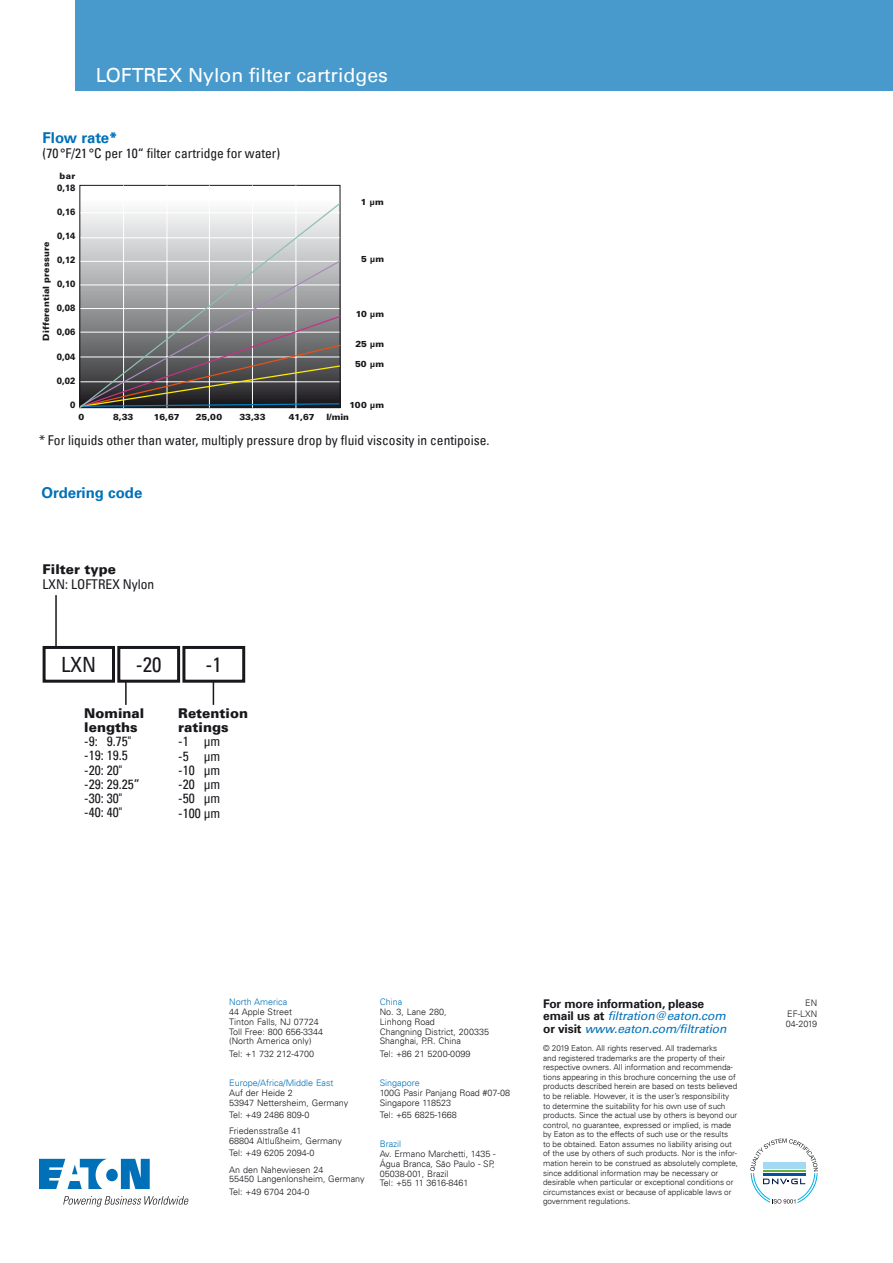
<style>
.page{position:relative;width:893px;height:1263px;background:#fff}
.page>*{position:absolute;margin:0;border:0;box-sizing:border-box;transform-origin:0 0}
.t1{font:condensed 21px "Univers LT";color:#1a171c}
.t2{font:19.5px "Univers LT";color:#fff}
.t3{font:700 15px "Univers LT";color:#0071b9}
.t4{font:condensed 13.5px/14.2px "Univers LT";color:#1a171c}
.t5{font:900 13.5px/14.2px "Univers LT";color:#1a171c}
.t6{font:700 12px/12px "Univers LT";letter-spacing:-.01em;color:#1a171c}
.t7{font:italic 12px "Univers LT";letter-spacing:-.01em;color:#0071b9}
.t8{font:900 9.15px "Univers LT";letter-spacing:-.025em;color:#1a171c;scale:.88 1}
.t9{font:300 9px/9.8px "Univers LT";color:#1a171c}
.t10{font:300 9px "Univers LT";color:#0071b9}
.t11{font:900 8.7px "Univers LT";letter-spacing:.01em;color:#1a171c}
.t12{font:300 8.25px/9.6px "Univers LT";letter-spacing:-.005em;color:#1a171c}
.s1{font-weight:900}
.s2{font-weight:400;font-style:italic;color:#0071b9}
.s3{font-weight:700;font-style:normal;color:#1a171c}
</style>
<div class="page">
<hr style="left:125px;top:681px;width:2px;height:24px;background:#1a171c">
<hr style="left:55px;top:595px;width:2px;height:51px;background:#1a171c">
<div style="left:43px;top:646px;width:72px;height:37px;border:3px solid #1a171c"></div>
<div style="left:117px;top:646px;width:63px;height:37px;border:3px solid #1a171c"></div>
<div style="left:182px;top:646px;width:63px;height:37px;border:3px solid #1a171c"></div>
<svg style="left:213px;top:681px;width:1px;height:24px"></svg>
<svg style="left:79px;top:202px;width:262px;height:207px;background:#9b9b9b"></svg>
<svg style="left:750px;top:1138px;width:68px;height:65px"></svg>
<svg style="left:39px;top:1159px;width:111px;height:30px"></svg>
<svg style="left:63px;top:1196px;width:126px;height:11px"></svg>
<div style="left:75px;top:0;width:818px;height:91px;background:#4899cc"></div>
<h2 class="t2" style="left:96px;top:64px;width:294px">LOFTREX Nylon filter cartridges</h2>
<h3 class="t3" style="left:43px;top:129px;width:76px">Flow rate<span class="s1">*</span></h3>
<h3 class="t4" style="left:43px;top:146px;width:239px">(70 °F/21 °C per 10“ filter cartridge for water)</h3>
<p class="t11" style="left:60px;top:170px;width:17px">bar</p>
<p class="t8" style="left:57px;top:182px;width:22px">0,18</p>
<p class="t8" style="left:57px;top:206px;width:22px">0,16</p>
<p class="t8" style="left:57px;top:230px;width:22px">0,14</p>
<p class="t8" style="left:57px;top:254px;width:22px">0,12</p>
<p class="t8" style="left:57px;top:278px;width:22px">0,10</p>
<p class="t8" style="left:57px;top:302px;width:23px">0,08</p>
<p class="t8" style="left:57px;top:326px;width:23px">0,06</p>
<p class="t8" style="left:57px;top:350px;width:23px">0,04</p>
<p class="t8" style="left:57px;top:375px;width:23px">0,02</p>
<p class="t8" style="left:70px;top:399px;width:8px">0</p>
<p class="t11" style="left:41px;top:341px;width:100px;rotate:-90deg">Differential pressure</p>
<p class="t11" style="left:361px;top:197px;width:25px">1 µm</p>
<p class="t11" style="left:361px;top:253px;width:25px">5 µm</p>
<p class="t11" style="left:356px;top:309px;width:30px">10 µm</p>
<p class="t11" style="left:355px;top:339px;width:30px">25 µm</p>
<p class="t11" style="left:355px;top:359px;width:30px">50 µm</p>
<p class="t11" style="left:350px;top:399px;width:36px">100 µm</p>
<p class="t11" style="left:79px;top:412px;width:7px">0</p>
<p class="t11" style="left:113px;top:412px;width:22px">8,33</p>
<p class="t11" style="left:154px;top:412px;width:27px">16,67</p>
<p class="t11" style="left:196px;top:412px;width:28px">25,00</p>
<p class="t11" style="left:239px;top:412px;width:28px">33,33</p>
<p class="t11" style="left:289px;top:412px;width:28px">41,67</p>
<p class="t11" style="left:326px;top:412px;width:24px">l/min</p>
<h3 class="t4" style="left:39px;top:433px;width:452px">* For liquids other than water, multiply pressure drop by fluid viscosity in centipoise.</h3>
<h3 class="t3" style="left:42px;top:484px;width:102px">Ordering code</h3>
<h3 class="t5" style="left:43px;top:562px;width:75px">Filter type</h3>
<h3 class="t4" style="left:43px;top:576px;width:113px">LXN: LOFTREX Nylon</h3>
<h1 class="t1" style="left:61px;top:651px;width:37px">LXN</h1>
<h1 class="t1" style="left:136px;top:651px;width:27px">-20</h1>
<h1 class="t1" style="left:206px;top:651px;width:18px">-1</h1>
<h3 class="t5" style="left:84px;top:706px;width:61px">Nominal lengths</h3>
<h3 class="t4" style="left:84px;top:734px;width:57px">-9: 9.75" -19: 19.5 -20: 20" -29: 29.25” -30: 30" -40: 40"</h3>
<h3 class="t5" style="left:178px;top:706px;width:71px">Retention ratings</h3>
<h3 class="t4" style="left:178px;top:734px;width:43px;text-align:justify">-1 µm -5 µm -10 µm -20 µm -50 µm -100 µm</h3>
<p class="t10" style="left:229px;top:997px;width:60px">North America</p>
<p class="t9" style="left:229px;top:1007px;width:95px">44 Apple Street<br>Tinton Falls, NJ 07724<br>Toll Free: 800 656-3344 (North America only)</p>
<p class="t9" style="left:229px;top:1049px;width:86px">Tel: +1 732 212-4700</p>
<p class="t10" style="left:229px;top:1077px;width:106px">Europe/Africa/Middle East</p>
<p class="t9" style="left:229px;top:1088px;width:120px">Auf der Heide 2<br>53947 Nettersheim, Germany</p>
<p class="t9" style="left:229px;top:1107px;width:82px;line-height:16.2px">Tel: +49 2486 809-0<br>Friedensstraße 41</p>
<p class="t9" style="left:229px;top:1134px;width:114px;line-height:12.5px">68804 Altlußheim, Germany<br>Tel: +49 6205 2094-0</p>
<p class="t9" style="left:229px;top:1164px;width:137px">An den Nahewiesen 24<br>55450 Langenlonsheim, Germany</p>
<p class="t9" style="left:229px;top:1186px;width:82px">Tel: +49 6704 204-0</p>
<p class="t10" style="left:380px;top:997px;width:24px">China</p>
<p class="t9" style="left:380px;top:1007px;width:111px">No. 3, Lane 280,<br>Linhong Road<br>Changning District, 200335<br>Shanghai, P.R. China</p>
<p class="t9" style="left:380px;top:1049px;width:92px">Tel: +86 21 5200-0099</p>
<p class="t10" style="left:380px;top:1077px;width:42px">Singapore</p>
<p class="t9" style="left:380px;top:1088px;width:132px">100G Pasir Panjang Road #07-08<br>Singapore 118523</p>
<p class="t9" style="left:380px;top:1110px;width:79px">Tel: +65 6825-1668</p>
<p class="t10" style="left:380px;top:1139px;width:23px">Brazil</p>
<p class="t9" style="left:380px;top:1149px;width:118px">Av. Ermano Marchetti, 1435 -<br>Água Branca, São Paulo - SP,<br>05038-001, Brazil<br>Tel: +55 11 3616-8461</p>
<h3 class="t6" style="left:543px;top:997px;width:184px">For more information, please email us at <span class="s2">filtration@eaton.com</span></h3>
<h3 class="t7" style="left:543px;top:1022px;width:185px"><span class="s3">or visit</span> www.eaton.com/filtration</h3>
<p class="t12" style="left:543px;top:1043px;width:197px">© 2019 Eaton. All rights reserved. All trademarks<br>and registered trademarks are the property of their respective owners. All information and recommenda&shy;tions appearing in this brochure concerning the use of products described herein are based on tests believed to be reliable. However, it is the user’s responsibility to determine the suitability for his own use of such products. Since the actual use by others is beyond our control, no guarantee, expressed or implied, is made by Eaton as to the effects of such use or the results<br>to be obtained. Eaton assumes no liability arising out of the use by others of such products. Nor is the infor&shy;mation herein to be construed as absolutely complete, since additional information may be necessary or desirable when particular or exceptional conditions or circumstances exist or because of applicable laws or government regulations.</p>
<p class="t9" style="left:786px;top:997px;width:33px;line-height:10.5px;text-align:justify;text-indent:19px">EN EF-LXN 04-2019</p>
</div>
